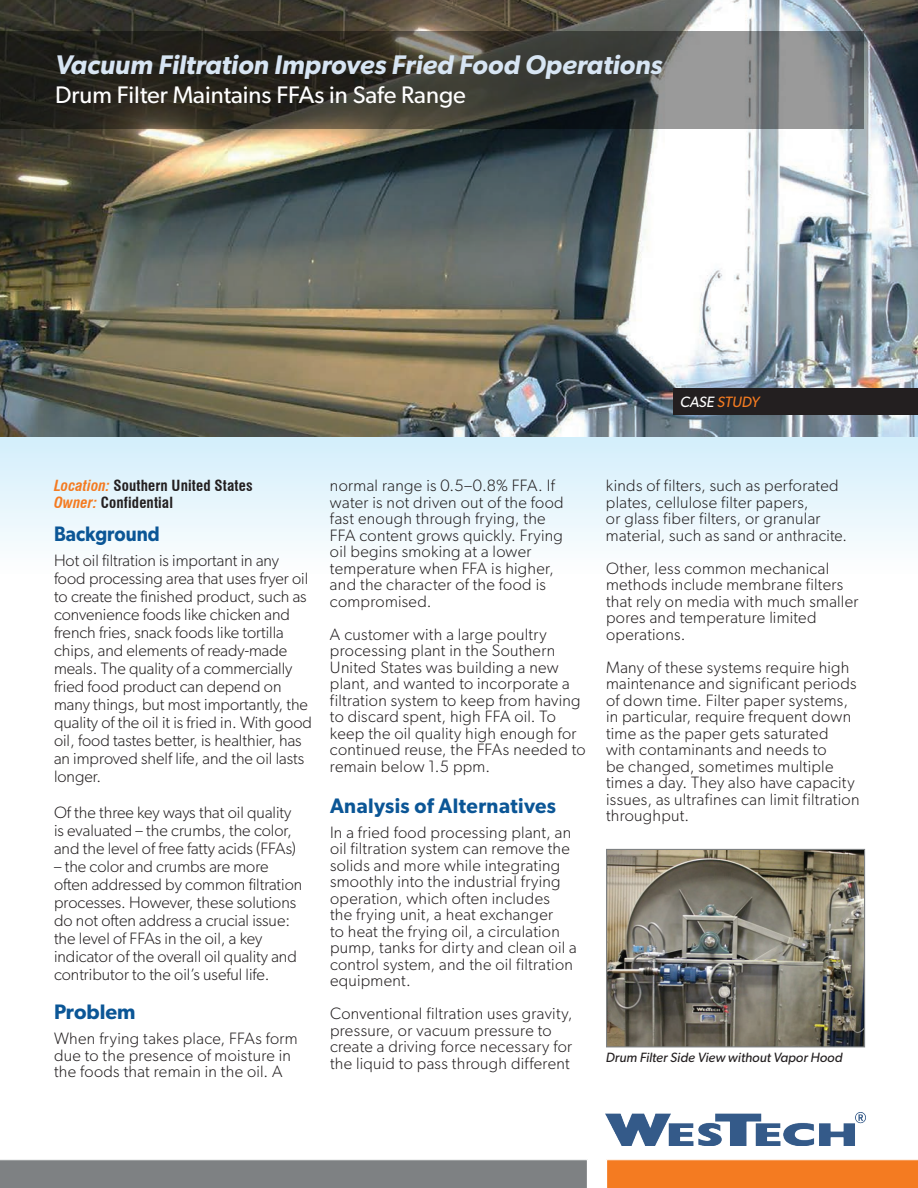
<style>
.page{position:relative;width:918px;height:1188px;background:#fff}
.page>*{position:absolute;margin:0;border:0;box-sizing:border-box;transform-origin:0 0}
.t1{font:italic 600 27px "Gibson";color:#d7e5f3}
.t2{font:24px "Gibson";color:#fff}
.t3{font:600 21px "Gibson";letter-spacing:.01em;color:#0b5696}
.t4{font:600 21px "Gibson";letter-spacing:.01em;color:#0b5696;scale:.9 1}
.t5{font:300 16.5px/16.5px "Gibson";letter-spacing:.015em;color:#231f20}
.t6{font:700 condensed 15px/16.5px "Swiss 721 BT";letter-spacing:.01em;color:#231f20}
.t7{font:italic 15px "Gibson";color:#f47b21}
.t8{font:italic 13.5px "Gibson";color:#231f20}
.s1{color:#fff}
.s2{font-style:italic;color:#f47b21}
</style>
<div class="page">
<div style="left:0;top:436px;width:918px;height:149px;background:linear-gradient(to bottom,#d2eefb,#fffffe)"></div>
<img style="left:0;top:0;width:918px;height:436px">
<svg style="left:0;top:31px;width:864px;height:98px;background:#464540"></svg>
<div style="left:673px;top:388px;width:245px;height:27px;background:#231f20"></div>
<div style="left:0;top:1159px;width:588px;height:29px;background:#7e8183"></div>
<svg style="left:606px;top:1159px;width:312px;height:29px;background:#f4802a"></svg>
<img style="left:606px;top:1112px;width:259px;height:33px">
<img style="left:608px;top:851px;width:255px;height:194px">
<div style="left:606px;top:849px;width:259px;height:198px;border:1px solid #7e8183"></div>
<h1 class="t1" style="left:55px;top:49px;width:609px">Vacuum Filtration Improves Fried Food Operations</h1>
<h2 class="t2" style="left:55px;top:80px;width:412px">Drum Filter Maintains FFAs in Safe Range</h2>
<p class="t7" style="left:680px;top:393px;width:81px"><span class="s1">CASE</span> STUDY</p>
<p class="t6" style="left:54px;top:478px;width:200px"><span class="s2">Location:</span> Southern United States<br><span class="s2">Owner:</span> Confidential</p>
<p class="t4" style="left:54px;top:521px;width:119px">Background</p>
<p class="t5" style="left:54px;top:551px;width:260px;line-height:18px">Hot oil filtration is important in any food processing area that uses fryer oil to create the finished product, such as convenience foods like chicken and french fries, snack foods like tortilla chips, and elements of ready-made meals. The quality of a commercially fried food product can depend on many things, but most importantly, the quality of the oil it is fried in. With good oil, food tastes better, is healthier, has an improved shelf life, and the oil lasts longer.</p>
<p class="t5" style="left:54px;top:803px;width:243px;line-height:18px">Of the three key ways that oil quality is evaluated – the crumbs, the color, and the level of free fatty acids (FFAs)</p>
<p class="t5" style="left:54px;top:857px;width:250px;line-height:18px">– the color and crumbs are more often addressed by common filtration processes. However, these solutions do not often address a crucial issue: the level of FFAs in the oil, a key indicator of the overall oil quality and contributor to the oil’s useful life.</p>
<p class="t3" style="left:54px;top:999px;width:83px">Problem</p>
<p class="t5" style="left:54px;top:1030px;width:245px">When frying takes place, FFAs form due to the presence of moisture in the foods that remain in the oil. A</p>
<p class="t5" style="left:330px;top:477px;width:235px">normal range is 0.5–0.8% FFA. If water is not driven out of the food fast enough through frying, the<br>FFA content grows quickly. Frying oil begins smoking at a lower temperature when FFA is higher, and the character of the food is compromised.</p>
<p class="t5" style="left:330px;top:626px;width:257px">A customer with a large poultry processing plant in the Southern<br>United States was building a new plant, and wanted to incorporate a filtration system to keep from having to discard spent, high FFA oil. To keep the oil quality high enough for continued reuse, the FFAs needed to remain below 1.5 ppm.</p>
<p class="t3" style="left:330px;top:793px;width:228px">Analysis of Alternatives</p>
<p class="t5" style="left:330px;top:824px;width:248px">In a fried food processing plant, an oil filtration system can remove the solids and more while integrating smoothly into the industrial frying operation, which often includes<br>the frying unit, a heat exchanger<br>to heat the frying oil, a circulation pump, tanks for dirty and clean oil a control system, and the oil filtration equipment.</p>
<p class="t5" style="left:330px;top:1005px;width:244px">Conventional filtration uses gravity, pressure, or vacuum pressure to create a driving force necessary for the liquid to pass through different</p>
<p class="t5" style="left:606px;top:477px;width:243px">kinds of filters, such as perforated plates, cellulose filter papers,<br>or glass fiber filters, or granular material, such as sand or anthracite.</p>
<p class="t5" style="left:606px;top:560px;width:254px">Other, less common mechanical methods include membrane filters that rely on media with much smaller pores and temperature limited operations.</p>
<p class="t5" style="left:606px;top:659px;width:255px">Many of these systems require high maintenance and significant periods of down time. Filter paper systems, in particular, require frequent down time as the paper gets saturated with contaminants and needs to<br>be changed, sometimes multiple times a day. They also have capacity issues, as ultrafines can limit filtration throughput.</p>
<p class="t8" style="left:606px;top:1049px;width:238px">Drum Filter Side View without Vapor Hood</p>
</div>
